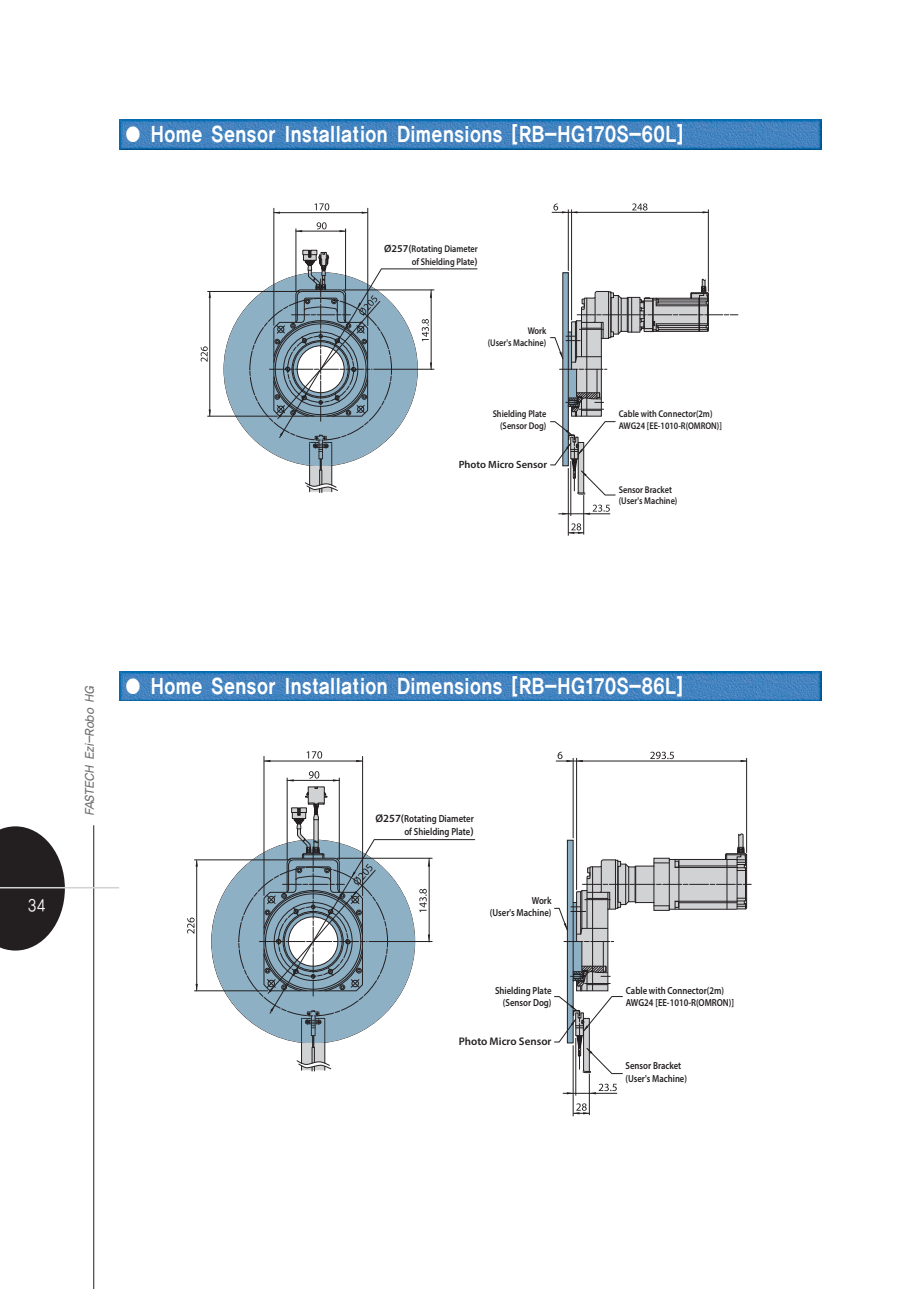
<style>
.page{position:relative;width:919px;height:1289px;background:#fff}
.page>*{position:absolute;margin:0;border:0;box-sizing:border-box;transform-origin:0 0}
.t1{font:22.5px "YDIYGO150 KSCPC EUC H";letter-spacing:-.05em;color:#fff;scale:.85 1}
.t2{font:18px "YDIYGO120 KSCPC EUC H";color:#fff;scale:.85 1}
.t3{font:italic 12.9px "YDIYGO130 KSCPC EUC H";color:#6c6d70;scale:.94 1}
.t4{font:600 10.95px "Myriad Pro";color:#231f20}
.t5{font:600 10.5px "Myriad Pro";color:#231f20}
.t6{font:600 10.2px/12.3px "Myriad Pro";color:#231f20;text-align:right;scale:.85 1}
.t7{font:600 9.75px/11.7px "Myriad Pro";color:#231f20;text-align:right;scale:.85 1}
.s1{font-size:10.5px}
.s2{font-size:10.95px}
</style>
<div class="page">
<svg style="left:0;top:826px;width:65px;height:124px"></svg>
<hr style="left:93px;top:825px;width:1px;height:463px;background:#231f20">
<hr style="left:0;top:887px;width:119px;height:1px;background:#d1d2d4">
<img style="left:119px;top:119px;width:702px;height:30px">
<img style="left:119px;top:671px;width:702px;height:30px">
<hr style="left:273px;top:208px;width:1px;height:117px;background:#231f20">
<hr style="left:367px;top:208px;width:1px;height:117px;background:#231f20">
<hr style="left:295px;top:229px;width:1px;height:62px;background:#231f20">
<hr style="left:345px;top:229px;width:1px;height:62px;background:#231f20">
<hr style="left:207px;top:291px;width:92px;height:1px;background:#231f20">
<hr style="left:207px;top:416px;width:70px;height:1px;background:#231f20">
<hr style="left:274px;top:212px;width:93px;height:1px;background:#231f20">
<hr style="left:296px;top:231px;width:50px;height:1px;background:#231f20">
<hr style="left:209px;top:292px;width:1px;height:124px;background:#231f20">
<hr style="left:568px;top:210px;width:1px;height:60px;background:#231f20">
<hr style="left:571px;top:210px;width:1px;height:110px;background:#231f20">
<hr style="left:708px;top:210px;width:1px;height:81px;background:#231f20">
<hr style="left:552px;top:212px;width:156px;height:1px;background:#231f20">
<hr style="left:568px;top:468px;width:1px;height:67px;background:#231f20">
<hr style="left:570px;top:461px;width:1px;height:55px;background:#231f20">
<hr style="left:583px;top:495px;width:1px;height:39px;background:#231f20">
<hr style="left:558px;top:513px;width:52px;height:1px;background:#231f20">
<svg style="left:316px;top:222px;width:10px;height:7px"></svg>
<svg style="left:314px;top:203px;width:15px;height:7px"></svg>
<svg style="left:632px;top:203px;width:15px;height:7px"></svg>
<svg style="left:201px;top:346px;width:7px;height:16px"></svg>
<svg style="left:273px;top:211px;width:7px;height:3px"></svg>
<svg style="left:361px;top:211px;width:7px;height:3px"></svg>
<svg style="left:583px;top:504px;width:26px;height:11px"></svg>
<svg style="left:562px;top:512px;width:6px;height:3px"></svg>
<svg style="left:568px;top:523px;width:16px;height:11px"></svg>
<svg style="left:553px;top:203px;width:24px;height:10px"></svg>
<svg style="left:550px;top:272px;width:187px;height:223px"></svg>
<svg style="left:224px;top:250px;width:253px;height:242px"></svg>
<hr style="left:264px;top:756px;width:1px;height:139px;background:#231f20">
<hr style="left:362px;top:756px;width:1px;height:139px;background:#231f20">
<hr style="left:194px;top:859px;width:97px;height:1px;background:#231f20">
<hr style="left:194px;top:990px;width:74px;height:1px;background:#231f20">
<hr style="left:264px;top:760px;width:98px;height:1px;background:#231f20">
<hr style="left:196px;top:860px;width:1px;height:130px;background:#231f20">
<hr style="left:573px;top:758px;width:1px;height:79px;background:#231f20">
<hr style="left:576px;top:758px;width:1px;height:131px;background:#231f20">
<hr style="left:746px;top:758px;width:1px;height:94px;background:#231f20">
<hr style="left:556px;top:760px;width:190px;height:1px;background:#231f20">
<hr style="left:573px;top:1045px;width:1px;height:71px;background:#231f20">
<hr style="left:575px;top:1037px;width:1px;height:58px;background:#231f20">
<hr style="left:589px;top:1073px;width:1px;height:42px;background:#231f20">
<hr style="left:562px;top:1093px;width:55px;height:1px;background:#231f20">
<svg style="left:307px;top:751px;width:15px;height:7px"></svg>
<svg style="left:650px;top:751px;width:24px;height:8px"></svg>
<svg style="left:187px;top:917px;width:7px;height:16px"></svg>
<svg style="left:195px;top:983px;width:3px;height:7px"></svg>
<svg style="left:195px;top:859px;width:3px;height:7px"></svg>
<svg style="left:356px;top:760px;width:7px;height:2px"></svg>
<svg style="left:740px;top:760px;width:7px;height:2px"></svg>
<svg style="left:589px;top:1083px;width:27px;height:11px"></svg>
<svg style="left:572px;top:1103px;width:17px;height:11px"></svg>
<svg style="left:557px;top:751px;width:25px;height:11px"></svg>
<svg style="left:554px;top:833px;width:197px;height:241px"></svg>
<svg style="left:212px;top:771px;width:263px;height:300px"></svg>
<p class="t1" style="left:123px;top:121px;width:661px">● Home Sensor Installation Dimensions [RB-HG170S-60L]</p>
<p class="t7" style="left:384px;top:243px;width:112px;line-height:12.6px"><span class="s1">Ø257(</span>Rotating Diameter of Shielding Plate<span class="s1">)</span></p>
<p class="t7" style="left:487px;top:325px;width:70px">Work<br>(User's Machine)</p>
<p class="t7" style="left:492px;top:408px;width:65px">Shielding Plate (Sensor Dog)</p>
<p class="t5" style="left:459px;top:457px;width:90px">Photo Micro Sensor</p>
<p class="t7" style="left:618px;top:408px;width:123px;text-align:left">Cable with Connector(2m)<br>AWG24 [EE-1010-R(OMRON)]</p>
<p class="t7" style="left:618px;top:483px;width:70px;text-align:left">Sensor Bracket (User's Machine)</p>
<h2 class="t2" style="left:28px;top:895px;width:23px">34</h2>
<h3 class="t3" style="left:83px;top:816px;width:143px;rotate:-90deg">FASTECH Ezi-Robo HG</h3>
<p class="t1" style="left:123px;top:672px;width:660px">● Home Sensor Installation Dimensions [RB-HG170S-86L]</p>
<p class="t6" style="left:375px;top:811px;width:117px;line-height:13.2px"><span class="s2">Ø257(</span>Rotating Diameter of Shielding Plate<span class="s2">)</span></p>
<p class="t6" style="left:490px;top:894px;width:74px">Work<br>(User's Machine)</p>
<p class="t6" style="left:495px;top:983px;width:68px">Shielding Plate (Sensor Dog)</p>
<p class="t4" style="left:458px;top:1034px;width:94px">Photo Micro Sensor</p>
<p class="t6" style="left:625px;top:983px;width:129px;text-align:left">Cable with Connector(2m)<br>AWG24 [EE-1010-R(OMRON)]</p>
<p class="t6" style="left:625px;top:1059px;width:74px;text-align:left">Sensor Bracket (User's Machine)</p>
</div>
